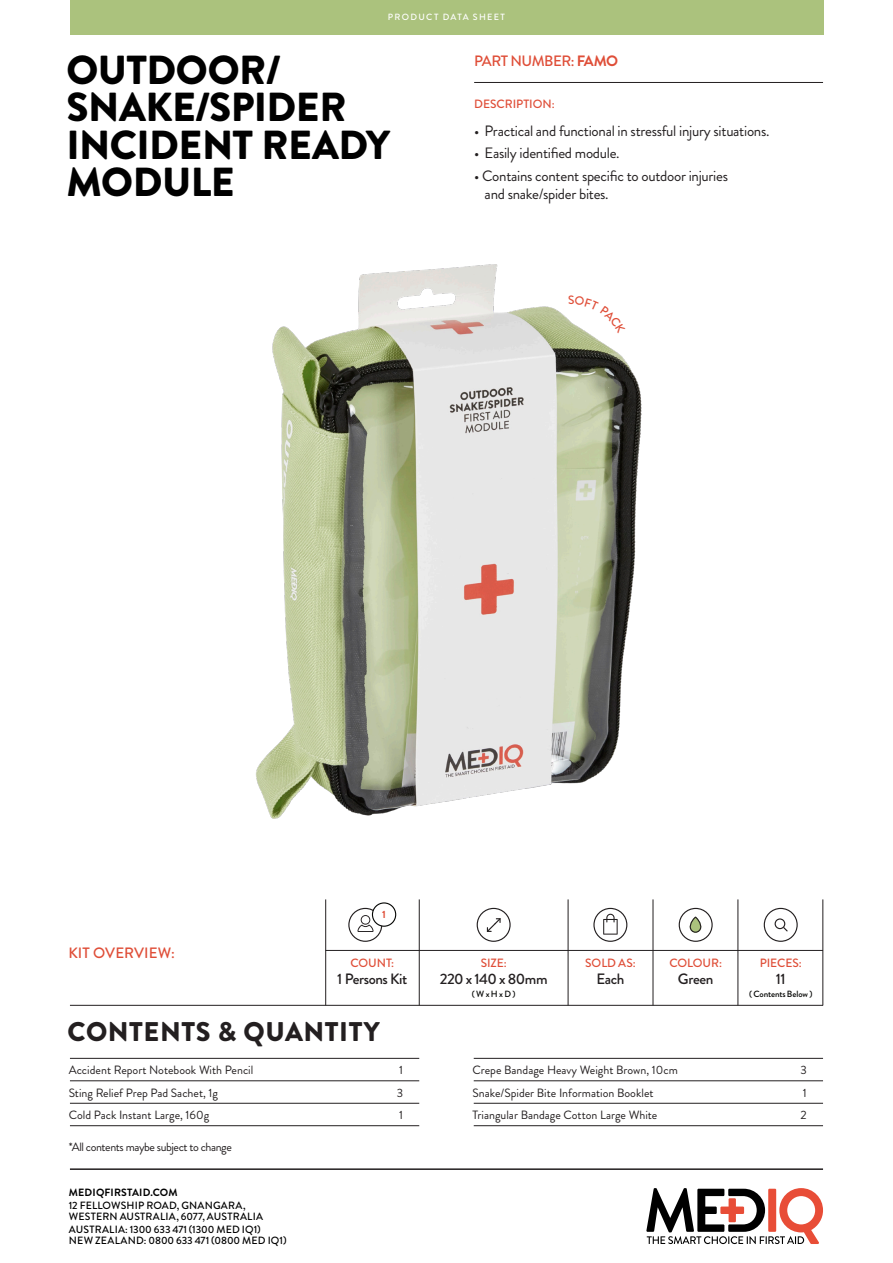
<style>
.page{position:relative;width:893px;height:1263px;background:#fff}
.page>*{position:absolute;margin:0;border:0;box-sizing:border-box;transform-origin:0 0}
.t1{font:900 40.5px/37.5px "Brandon Grotesque";letter-spacing:-.01em;color:#000}
.t2{font:900 27px "Brandon Grotesque";letter-spacing:.02em;color:#231f20}
.t3{font:15px/18px "Brandon Grotesque";letter-spacing:-.02em;color:#231f20}
.t4{font:500 15px "Brandon Grotesque";letter-spacing:-.03em;color:#231f20}
.t5{font:500 15px "Brandon Grotesque";letter-spacing:-.035em;color:#df4e38}
.t6{font:500 15px "Brandon Grotesque";letter-spacing:.005em;color:#df4e38}
.t7{font:12px "Brandon Grotesque";color:#231f20}
.t8{font:500 12px "Brandon Grotesque";letter-spacing:-.005em;color:#df4e38}
.t9{font:12px "Brandon Grotesque";letter-spacing:-.035em;color:#231f20}
.t10{font:500 10.5px/10.5px "Brandon Grotesque";letter-spacing:.015em;color:#000}
.t11{font:700 10.5px "Brandon Grotesque";letter-spacing:.015em;color:#000}
.t12{font:700 10.5px "Brandon Grotesque";color:#df4e38}
.t13{font:500 9px "Brandon Grotesque";letter-spacing:-.01em;color:#040503}
.t14{font:500 9px "Brandon Grotesque";letter-spacing:.145em;color:#fff}
.s1{font-weight:700}
</style>
<div class="page">
<div style="left:70px;top:0;width:753px;height:34px;background:#abc27d"></div>
<hr style="left:70px;top:1168px;width:753px;height:2px;background:#231f20">
<svg style="left:646px;top:1188px;width:177px;height:56px"></svg>
<svg style="left:477px;top:908px;width:34px;height:34px"></svg>
<svg style="left:593px;top:908px;width:34px;height:34px"></svg>
<svg style="left:764px;top:908px;width:34px;height:34px"></svg>
<hr style="left:325px;top:950px;width:498px;height:1px;background:#231f20">
<hr style="left:70px;top:1005px;width:753px;height:1px;background:#231f20">
<hr style="left:325px;top:899px;width:1px;height:106px;background:#231f20">
<hr style="left:419px;top:899px;width:1px;height:106px;background:#231f20">
<hr style="left:568px;top:899px;width:1px;height:106px;background:#231f20">
<hr style="left:653px;top:899px;width:1px;height:106px;background:#231f20">
<hr style="left:738px;top:899px;width:1px;height:106px;background:#231f20">
<hr style="left:823px;top:899px;width:1px;height:106px;background:#231f20">
<svg style="left:348px;top:908px;width:34px;height:34px"></svg>
<div style="left:372px;top:903px;width:24px;height:23px;background:#fff;border-radius:50%"></div>
<div style="left:372px;top:902px;width:24px;height:25px;border:1px solid #040503;border-radius:50%"></div>
<hr style="left:70px;top:1058px;width:349px;height:1px;background:#231f20">
<hr style="left:70px;top:1103px;width:349px;height:1px;background:#231f20">
<hr style="left:70px;top:1080px;width:349px;height:1px;background:#231f20">
<hr style="left:70px;top:1125px;width:349px;height:1px;background:#231f20">
<hr style="left:474px;top:1058px;width:349px;height:1px;background:#231f20">
<hr style="left:474px;top:1103px;width:349px;height:1px;background:#231f20">
<hr style="left:474px;top:1080px;width:349px;height:1px;background:#231f20">
<hr style="left:474px;top:1125px;width:349px;height:1px;background:#231f20">
<hr style="left:474px;top:82px;width:349px;height:1px;background:#231f20">
<svg style="left:679px;top:908px;width:34px;height:34px"></svg>
<img style="left:256px;top:264px;width:386px;height:555px">
<svg style="left:569px;top:296px;width:57px;height:37px"></svg>
<p class="t14" style="left:388px;top:11px;width:119px">PRODUCT DATA SHEET</p>
<p class="t1" style="left:66px;top:51px;width:325px">OUTDOOR/<br>SNAKE/SPIDER<br>INCIDENT READY<br>MODULE</p>
<p class="t5" style="left:474px;top:50px;width:146px">PART NUMBER: <span class="s1">FAMO</span></p>
<p class="t8" style="left:474px;top:95px;width:82px">DESCRIPTION:</p>
<p class="t3" style="left:474px;top:122px;width:297px">• Practical and functional in stressful injury situations.</p>
<p class="t3" style="left:474px;top:145px;width:147px">• Easily identified module.</p>
<p class="t3" style="left:485px;top:167px;width:245px;text-indent:-10px">• Contains content specific to outdoor injuries and snake/spider bites.</p>
<p class="t6" style="left:68px;top:942px;width:108px">KIT OVERVIEW:</p>
<p class="t12" style="left:382px;top:907px;width:5px">1</p>
<p class="t8" style="left:350px;top:955px;width:45px">COUNT:</p>
<p class="t4" style="left:337px;top:968px;width:71px">1 Persons Kit</p>
<p class="t2" style="left:67px;top:1013px;width:314px">CONTENTS &amp; QUANTITY</p>
<p class="t7" style="left:69px;top:1062px;width:186px">Accident Report Notebook With Pencil</p>
<p class="t7" style="left:69px;top:1084px;width:151px">Sting Relief Prep Pad Sachet, 1g</p>
<p class="t7" style="left:69px;top:1107px;width:142px">Cold Pack Instant Large, 160g</p>
<p class="t9" style="left:69px;top:1139px;width:165px">*All contents maybe subject to change</p>
<p class="t11" style="left:69px;top:1185px;width:110px">MEDIQFIRSTAID.COM</p>
<p class="t10" style="left:69px;top:1200px;width:196px">12 FELLOWSHIP ROAD, GNANGARA,<br>WESTERN AUSTRALIA, 6077, AUSTRALIA</p>
<p class="t10" style="left:69px;top:1224px;width:219px">AUSTRALIA: 1300 633 471 (1300 MED IQ1)<br>NEW ZEALAND: 0800 633 471 (0800 MED IQ1)</p>
<p class="t7" style="left:399px;top:1062px;width:5px">1</p>
<p class="t7" style="left:397px;top:1084px;width:8px">3</p>
<p class="t7" style="left:399px;top:1107px;width:5px">1</p>
<p class="t8" style="left:481px;top:955px;width:27px">SIZE:</p>
<p class="t4" style="left:440px;top:968px;width:109px">220 x 140 x 80mm</p>
<p class="t13" style="left:472px;top:988px;width:45px">( W x H x D )</p>
<p class="t8" style="left:585px;top:955px;width:52px">SOLD AS:</p>
<p class="t4" style="left:596px;top:968px;width:29px">Each</p>
<p class="t8" style="left:669px;top:955px;width:54px">COLOUR:</p>
<p class="t4" style="left:678px;top:968px;width:37px">Green</p>
<p class="t7" style="left:472px;top:1062px;width:207px">Crepe Bandage Heavy Weight Brown, 10cm</p>
<p class="t7" style="left:472px;top:1084px;width:183px">Snake/Spider Bite Information Booklet</p>
<p class="t7" style="left:472px;top:1107px;width:186px">Triangular Bandage Cotton Large White</p>
<p class="t8" style="left:760px;top:955px;width:43px">PIECES:</p>
<p class="t4" style="left:776px;top:968px;width:11px">11</p>
<p class="t13" style="left:749px;top:988px;width:65px">( Contents Below )</p>
<p class="t7" style="left:800px;top:1062px;width:8px">3</p>
<p class="t7" style="left:803px;top:1084px;width:5px">1</p>
<p class="t7" style="left:801px;top:1107px;width:8px">2</p>
</div>
